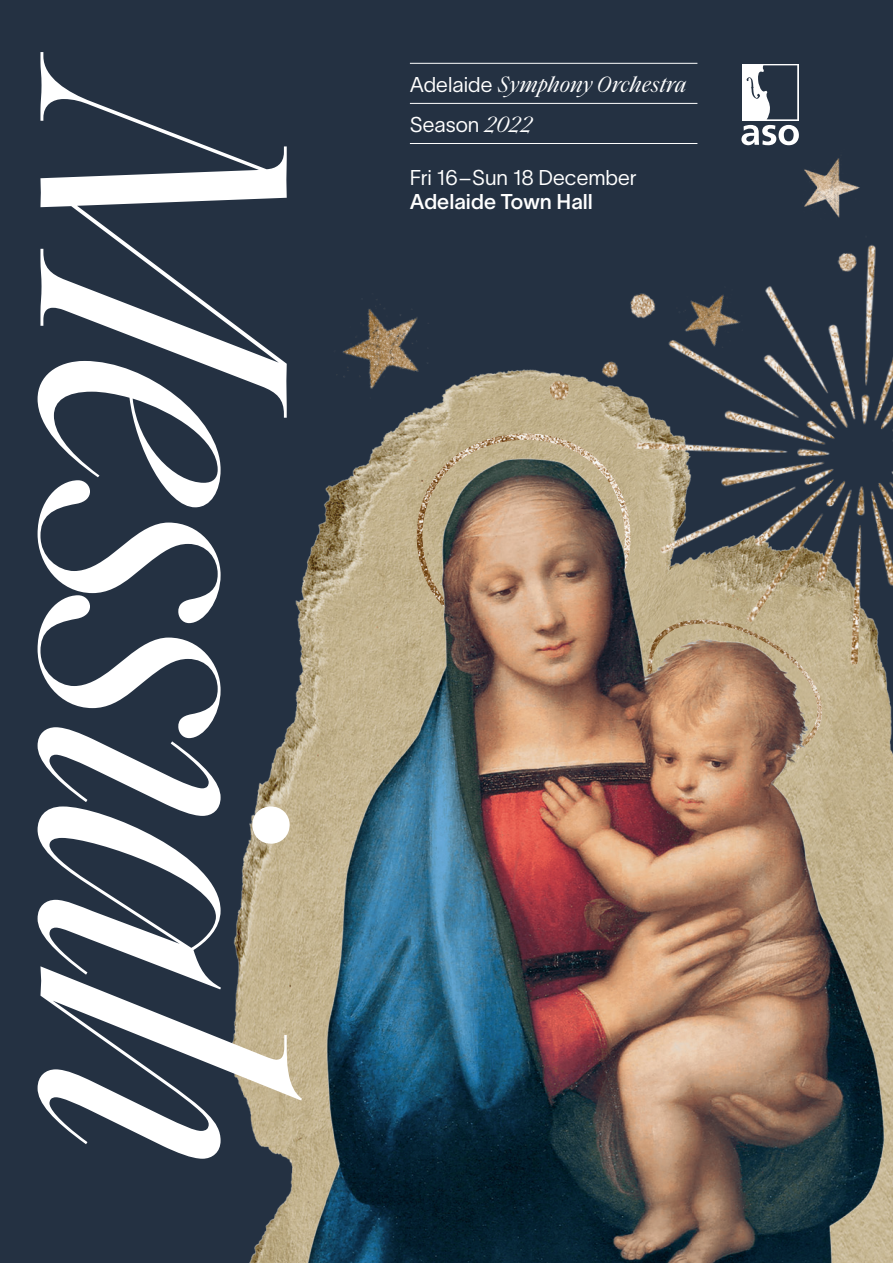
<style>
.page{position:relative;width:893px;height:1263px;background:#243142}
.page>*{position:absolute;margin:0;border:0;box-sizing:border-box;transform-origin:0 0}
.t1{font:italic 361.65px "Saol Display";color:#fff}
.Titling{font:italic 22.5px "Saol Text";letter-spacing:.005em;color:#fff}
.Titling-2{font:21px "TWK Lausanne 250";color:#fff}
.t2{font:21px "TWK Lausanne 500";color:#fff}
.s1{font-family:"TWK Lausanne 250";font-style:normal;font-size:21px}
.s2{font-family:"Saol Text";font-style:italic;font-size:22.5px}
</style>
<div class="page">
<img style="left:231px;top:418px;width:662px;height:845px">
<img style="left:610px;top:245px;width:283px;height:440px">
<img style="left:472px;top:245px;width:249px;height:188px">
<img style="left:818px;top:245px;width:48px;height:43px">
<img style="left:804px;top:158px;width:56px;height:60px">
<hr style="left:410px;top:63px;width:287px;height:1px;background:#fff">
<hr style="left:410px;top:103px;width:287px;height:1px;background:#fff">
<hr style="left:410px;top:143px;width:287px;height:1px;background:#fff">
<svg style="left:742px;top:64px;width:56px;height:57px"></svg>
<svg style="left:743px;top:65px;width:54px;height:54px"></svg>
<svg style="left:741px;top:125px;width:58px;height:20px"></svg>
<img style="left:296px;top:299px;width:157px;height:127px">
<p class="t1" style="left:423px;top:80px;width:1096px;rotate:90deg">Messiah</p>
<p class="Titling" style="left:410px;top:68px;width:278px"><span class="s1">Adelaide</span> Symphony Orchestra</p>
<p class="Titling-2" style="left:410px;top:109px;width:124px">Season <span class="s2">2022</span></p>
<p class="Titling-2" style="left:410px;top:162px;width:228px">Fri 16–Sun 18 December</p>
<p class="t2" style="left:410px;top:186px;width:185px">Adelaide Town Hall</p>
</div>
